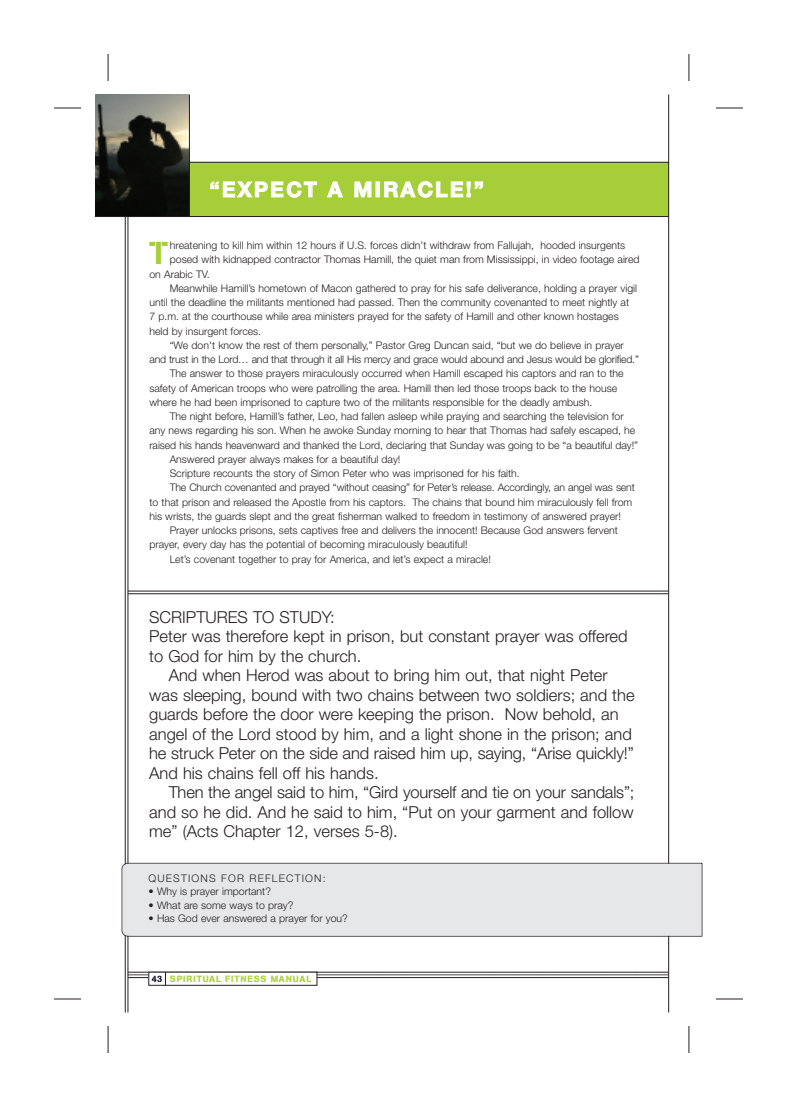
<style>
.page{position:relative;width:797px;height:1107px;background:#fff}
.page>*{position:absolute;margin:0;border:0;box-sizing:border-box;transform-origin:0 0}
.t1{font:31.35px "AG Book Stencil";color:#a6ce39}
.t2{font:700 21px "Helvetica Neue";letter-spacing:.105em;color:#fff}
.t3{font:300 16.5px/19.5px "Helvetica Neue";color:#231f20}
.t4{font:300 10.5px "Helvetica Neue";color:#231f20}
.t5{font:300 10.5px "Helvetica Neue";letter-spacing:.11em;color:#231f20}
.t6{font:9px "AG Book Stencil";letter-spacing:.09em;color:#a6ce39}
.s1{color:#00001f}
</style>
<div class="page">
<svg style="left:108px;top:54px;width:1px;height:27px"></svg>
<svg style="left:688px;top:54px;width:1px;height:27px"></svg>
<svg style="left:108px;top:1026px;width:1px;height:27px"></svg>
<svg style="left:688px;top:1026px;width:1px;height:27px"></svg>
<svg style="left:54px;top:108px;width:27px;height:1px"></svg>
<svg style="left:716px;top:108px;width:26px;height:1px"></svg>
<svg style="left:54px;top:999px;width:27px;height:1px"></svg>
<svg style="left:716px;top:999px;width:26px;height:1px"></svg>
<hr style="left:125px;top:94px;width:1px;height:918px;background:#231f20">
<hr style="left:128px;top:94px;width:1px;height:918px;background:#231f20">
<svg style="left:128px;top:972px;width:540px;height:14px"></svg>
<div style="left:189px;top:162px;width:480px;height:54px;background:#a6ce39"></div>
<img style="left:95px;top:95px;width:94px;height:121px">
<hr style="left:95px;top:216px;width:574px;height:1px;background:#231f20">
<hr style="left:189px;top:95px;width:1px;height:121px;background:#231f20">
<hr style="left:189px;top:162px;width:480px;height:1px;background:#231f20">
<hr style="left:128px;top:591px;width:541px;height:1px;background:#231f20">
<hr style="left:128px;top:593px;width:540px;height:1px;background:#231f20">
<hr style="left:668px;top:94px;width:1px;height:918px;background:#231f20">
<div style="left:128px;top:864px;width:573px;height:72px;background:#e6e7e9"></div>
<svg style="left:122px;top:863px;width:6px;height:74px"></svg>
<h2 class="t2" style="left:209px;top:176px;width:275px">“EXPECT A MIRACLE!”</h2>
<p class="t4" style="left:170px;top:239px;width:457px">hreatening to kill him within 12 hours if U.S. forces didn’t withdraw from Fallujah, hooded insurgents</p>
<p class="t4" style="left:170px;top:253px;width:471px">posed with kidnapped contractor Thomas Hamill, the quiet man from Mississippi, in video footage aired</p>
<p class="t4" style="left:149px;top:267px;width:62px">on Arabic TV.</p>
<p class="t4" style="left:170px;top:282px;width:469px">Meanwhile Hamill’s hometown of Macon gathered to pray for his safe deliverance, holding a prayer vigil</p>
<p class="t4" style="left:149px;top:296px;width:481px">until the deadline the militants mentioned had passed. Then the community covenanted to meet nightly at</p>
<p class="t4" style="left:149px;top:310px;width:471px">7 p.m. at the courthouse while area ministers prayed for the safety of Hamill and other known hostages</p>
<p class="t4" style="left:149px;top:324px;width:113px">held by insurgent forces.</p>
<p class="t4" style="left:170px;top:339px;width:455px">“We don't know the rest of them personally,” Pastor Greg Duncan said, “but we do believe in prayer</p>
<p class="t4" style="left:149px;top:353px;width:491px">and trust in the Lord… and that through it all His mercy and grace would abound and Jesus would be glorified.”</p>
<p class="t4" style="left:170px;top:367px;width:455px">The answer to those prayers miraculously occurred when Hamill escaped his captors and ran to the</p>
<p class="t4" style="left:149px;top:381px;width:469px">safety of American troops who were patrolling the area. Hamill then led those troops back to the house</p>
<p class="t4" style="left:149px;top:396px;width:444px">where he had been imprisoned to capture two of the militants responsible for the deadly ambush.</p>
<p class="t4" style="left:170px;top:410px;width:455px">The night before, Hamill’s father, Leo, had fallen asleep while praying and searching the television for</p>
<p class="t4" style="left:149px;top:424px;width:487px">any news regarding his son. When he awoke Sunday morning to hear that Thomas had safely escaped, he</p>
<p class="t4" style="left:149px;top:438px;width:490px">raised his hands heavenward and thanked the Lord, declaring that Sunday was going to be “a beautiful day!”</p>
<p class="t4" style="left:170px;top:453px;width:232px">Answered prayer always makes for a beautiful day!</p>
<p class="t4" style="left:170px;top:467px;width:351px">Scripture recounts the story of Simon Peter who was imprisoned for his faith.</p>
<p class="t4" style="left:170px;top:481px;width:466px">The Church covenanted and prayed “without ceasing” for Peter’s release. Accordingly, an angel was sent</p>
<p class="t4" style="left:149px;top:495px;width:484px">to that prison and released the Apostle from his captors. The chains that bound him miraculously fell from</p>
<p class="t4" style="left:149px;top:510px;width:473px">his wrists, the guards slept and the great fisherman walked to freedom in testimony of answered prayer!</p>
<p class="t4" style="left:170px;top:524px;width:450px">Prayer unlocks prisons, sets captives free and delivers the innocent! Because God answers fervent</p>
<p class="t4" style="left:149px;top:538px;width:320px">prayer, every day has the potential of becoming miraculously beautiful!</p>
<p class="t4" style="left:170px;top:552px;width:323px">Let’s covenant together to pray for America, and let’s expect a miracle!</p>
<h1 class="t1" style="left:149px;top:234px;width:20px">T</h1>
<h3 class="t3" style="left:149px;top:607px;width:480px">SCRIPTURES TO STUDY:<br>Peter was therefore kept in prison, but constant prayer was offered to God for him by the church.</h3>
<p class="t3" style="left:149px;top:665px;width:487px;text-indent:19px">And when Herod was about to bring him out, that night Peter was sleeping, bound with two chains between two soldiers; and the guards before the door were keeping the prison. Now behold, an angel of the Lord stood by him, and a light shone in the prison; and he struck Peter on the side and raised him up, saying, “Arise quickly!” And his chains fell off his hands.</p>
<h3 class="t3" style="left:149px;top:782px;width:486px;text-align:justify;text-indent:19px">Then the angel said to him, “Gird yourself and tie on your sandals”; and so he did. And he said to him, “Put on your garment and follow me” (Acts Chapter 12, verses 5-8).</h3>
<p class="t5" style="left:148px;top:871px;width:178px">QUESTIONS FOR REFLECTION:</p>
<p class="t4" style="left:148px;top:885px;width:124px">• Why is prayer important?</p>
<p class="t4" style="left:148px;top:898px;width:146px">• What are some ways to pray?</p>
<p class="t4" style="left:148px;top:912px;width:201px">• Has God ever answered a prayer for you?</p>
<p class="t6" style="left:152px;top:974px;width:161px"><span class="s1">43</span> SPIRITUAL FITNESS MANUAL</p>
</div>
